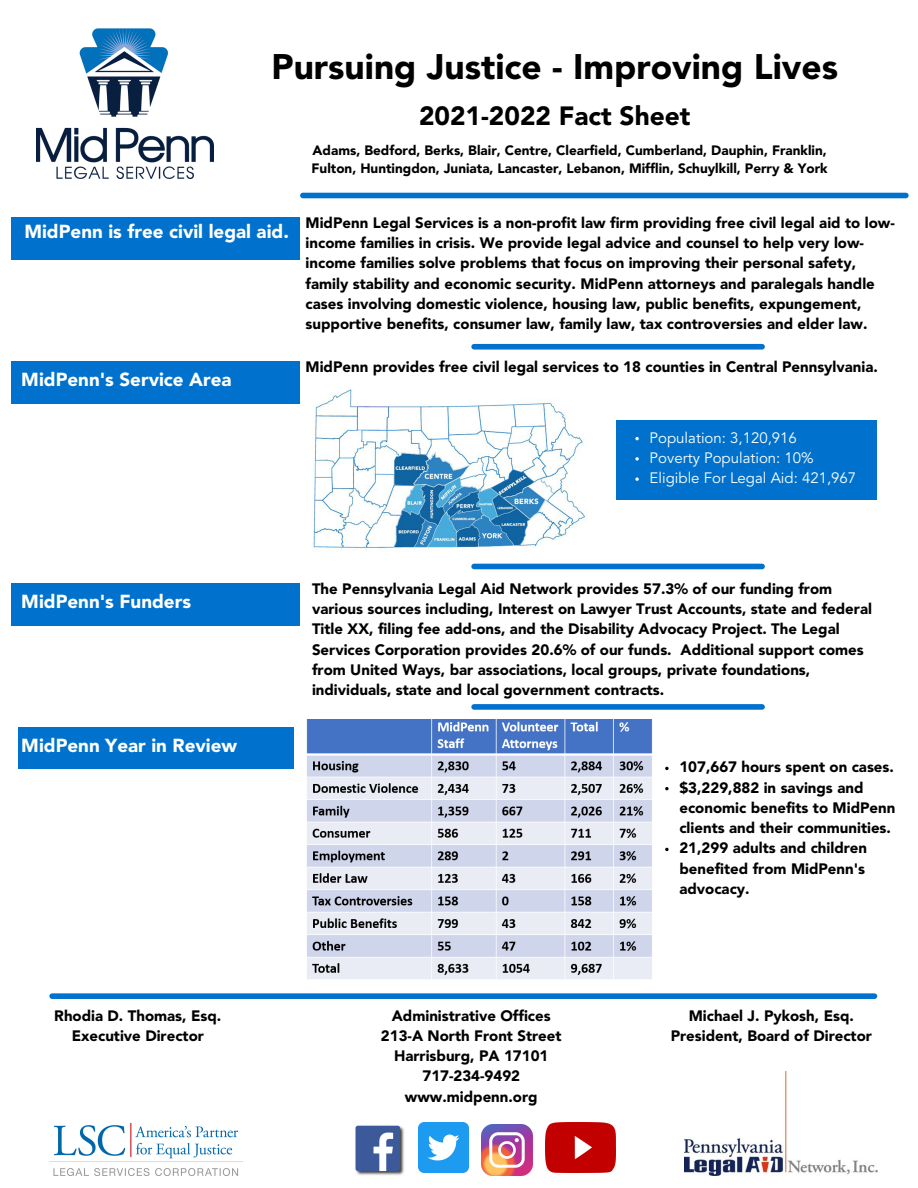
<style>
.page{position:relative;width:918px;height:1188px;background:#fff}
.page>*{position:absolute;margin:0;border:0;box-sizing:border-box;transform-origin:0 0}
.t1{font:900 35.25px "Avenir LT Std";color:#000}
.t2{font:900 26.25px "Avenir LT Std";color:#000}
.t3{font:900 18.75px "Avenir LT Std";color:#fff}
.t4{font:900 15px/20.2px "Avenir LT Std";color:#000}
.t5{font:15px/20.2px "Avenir LT Std";color:#fff}
.t6{font:900 13.5px/18px "Avenir LT Std";color:#000}
</style>
<div class="page">
<img style="left:36px;top:28px;width:177px;height:151px">
<div style="left:12px;top:217px;width:288px;height:42px;background:#0072ce"></div>
<div style="left:19px;top:727px;width:275px;height:41px;background:#0072ce"></div>
<img style="left:313px;top:389px;width:272px;height:163px">
<div style="left:12px;top:361px;width:288px;height:43px;background:#0072ce"></div>
<div style="left:303px;top:193px;width:603px;height:5px;background:#0072ce"></div>
<div style="left:474px;top:344px;width:288px;height:6px;background:#0072ce"></div>
<div style="left:617px;top:420px;width:260px;height:80px;background:#0072ce"></div>
<svg style="left:635px;top:437px;width:4px;height:3px"></svg>
<svg style="left:635px;top:457px;width:4px;height:4px"></svg>
<svg style="left:635px;top:477px;width:4px;height:4px"></svg>
<div style="left:12px;top:583px;width:288px;height:42px;background:#0072ce"></div>
<div style="left:474px;top:564px;width:288px;height:5px;background:#0072ce"></div>
<div style="left:474px;top:704px;width:288px;height:6px;background:#0072ce"></div>
<div style="left:52px;top:993px;width:823px;height:6px;background:#0072ce"></div>
<img style="left:49px;top:1124px;width:194px;height:52px">
<img style="left:482px;top:1124px;width:50px;height:51px">
<img style="left:355px;top:1125px;width:49px;height:50px">
<img style="left:419px;top:1123px;width:49px;height:49px">
<img style="left:545px;top:1123px;width:71px;height:49px">
<img style="left:685px;top:1071px;width:192px;height:105px">
<img style="left:307px;top:720px;width:346px;height:259px">
<svg style="left:665px;top:767px;width:4px;height:3px"></svg>
<svg style="left:665px;top:787px;width:4px;height:3px"></svg>
<svg style="left:665px;top:848px;width:4px;height:3px"></svg>
<h1 class="t1" style="left:272px;top:53px;width:568px">Pursuing Justice - Improving Lives</h1>
<h2 class="t2" style="left:419px;top:105px;width:273px">2021-2022 Fact Sheet</h2>
<p class="t3" style="left:24px;top:224px;width:266px">MidPenn is free civil legal aid.</p>
<p class="t3" style="left:21px;top:372px;width:212px">MidPenn's Service Area</p>
<p class="t6" style="left:312px;top:142px;width:518px">Adams, Bedford, Berks, Blair, Centre, Clearfield, Cumberland, Dauphin, Franklin,<br>Fulton, Huntingdon, Juniata, Lancaster, Lebanon, Mifflin, Schuylkill, Perry &amp; York</p>
<p class="t4" style="left:306px;top:214px;width:591px">MidPenn Legal Services is a non-profit law firm providing free civil legal aid to low&shy;income families in crisis. We provide legal advice and counsel to help very low&shy;income families solve problems that focus on improving their personal safety, family stability and economic security. MidPenn attorneys and paralegals handle cases involving domestic violence, housing law, public benefits, expungement, supportive benefits, consumer law, family law, tax controversies and elder law.</p>
<p class="t4" style="left:306px;top:358px;width:574px">MidPenn provides free civil legal services to 18 counties in Central Pennsylvania.</p>
<p class="t5" style="left:650px;top:429px;width:208px">Population: 3,120,916<br>Poverty Population: 10%<br>Eligible For Legal Aid: 421,967</p>
<p class="t3" style="left:21px;top:594px;width:171px">MidPenn's Funders</p>
<p class="t3" style="left:21px;top:738px;width:217px">MidPenn Year in Review</p>
<p class="t4" style="left:312px;top:580px;width:561px">The Pennsylvania Legal Aid Network provides 57.3% of our funding from various sources including, Interest on Lawyer Trust Accounts, state and federal Title XX, filing fee add-ons, and the Disability Advocacy Project. The Legal Services Corporation provides 20.6% of our funds. Additional support comes from United Ways, bar associations, local groups, private foundations, individuals, state and local government contracts.</p>
<p class="t4" style="left:679px;top:758px;width:217px">107,667 hours spent on cases. $3,229,882 in savings and economic benefits to MidPenn clients and their communities.<br>21,299 adults and children benefited from MidPenn's advocacy.</p>
<p class="t4" style="left:381px;top:1007px;width:182px;text-align:center">Administrative Offices<br>213-A North Front Street<br>Harrisburg, PA 17101<br>717-234-9492 www.midpenn.org</p>
<p class="t4" style="left:54px;top:1007px;width:169px;text-align:center">Rhodia D. Thomas, Esq.<br>Executive Director</p>
<p class="t4" style="left:671px;top:1007px;width:203px;text-align:center">Michael J. Pykosh, Esq.<br>President, Board of Director</p>
</div>
